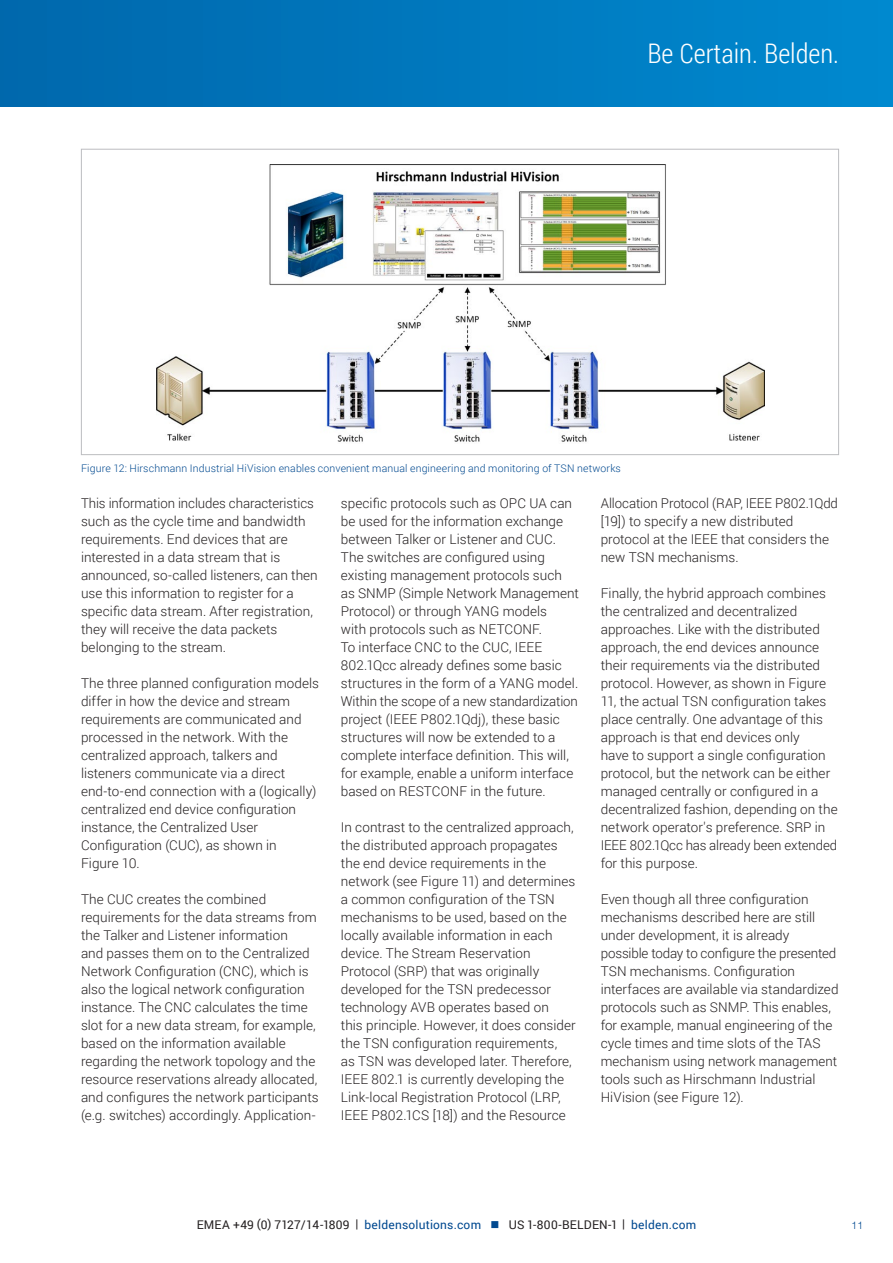
<style>
.page{position:relative;width:893px;height:1263px;background:#fff}
.page>*{position:absolute;margin:0;border:0;box-sizing:border-box;transform-origin:0 0}
.t1{font:300 27px "Roboto Condensed";color:#fff}
.t2{font:300 13.5px/18px "Roboto";letter-spacing:.005em;color:#231f20}
.t3{font:12px "Roboto";letter-spacing:.02em;color:#231f20}
.t4{font:300 10.5px "Roboto";letter-spacing:.015em;color:#014990}
.t5{font:300 10.5px "Helvetica Neue";color:#014990}
.s1{color:#014990}
</style>
<div class="page">
<div style="left:0;top:0;width:893px;height:106px;background:linear-gradient(to right,#0067ac,#0089cf)"></div>
<img style="left:156px;top:164px;width:608px;height:278px">
<h1 class="t1" style="left:647px;top:34px;width:193px">Be Certain. Belden.</h1>
<p class="t4" style="left:81px;top:461px;width:541px">Figure 12: Hirschmann Industrial HiVision enables convenient manual engineering and monitoring of TSN networks</p>
<p class="t2" style="left:81px;top:494px;width:238px">This information includes characteristics such as the cycle time and bandwidth requirements. End devices that are interested in a data stream that is announced, so-called listeners, can then use this information to register for a specific data stream. After registration, they will receive the data packets belonging to the stream.</p>
<p class="t2" style="left:81px;top:674px;width:240px">The three planned configuration models differ in how the device and stream requirements are communicated and processed in the network. With the centralized approach, talkers and listeners communicate via a direct end-to-end connection with a (logically) centralized end device configuration instance, the Centralized User Configuration (CUC), as shown in<br>Figure 10.</p>
<p class="t2" style="left:81px;top:889px;width:239px">The CUC creates the combined requirements for the data streams from the Talker and Listener information<br>and passes them on to the Centralized Network Configuration (CNC), which is also the logical network configuration instance. The CNC calculates the time slot for a new data stream, for example, based on the information available regarding the network topology and the resource reservations already allocated, and configures the network participants (e.g. switches) accordingly. Application-</p>
<p class="t2" style="left:341px;top:493px;width:240px">specific protocols such as OPC UA can be used for the information exchange between Talker or Listener and CUC.<br>The switches are configured using existing management protocols such as SNMP (Simple Network Management Protocol) or through YANG models<br>with protocols such as NETCONF.<br>To interface CNC to the CUC, IEEE 802.1Qcc already defines some basic structures in the form of a YANG model.<br>Within the scope of a new standardization project (IEEE P802.1Qdj), these basic structures will now be extended to a complete interface definition. This will, for example, enable a uniform interface based on RESTCONF in the future.</p>
<p class="t2" style="left:341px;top:818px;width:236px">In contrast to the centralized approach, the distributed approach propagates the end device requirements in the network (see Figure 11) and determines a common configuration of the TSN mechanisms to be used, based on the locally available information in each device. The Stream Reservation Protocol (SRP) that was originally developed for the TSN predecessor technology AVB operates based on<br>this principle. However, it does consider the TSN configuration requirements,<br>as TSN was developed later. Therefore, IEEE 802.1 is currently developing the Link-local Registration Protocol (LRP, IEEE P802.1CS [18]) and the Resource</p>
<p class="t2" style="left:601px;top:494px;width:239px">Allocation Protocol (RAP, IEEE P802.1Qdd [19]) to specify a new distributed protocol at the IEEE that considers the new TSN mechanisms.</p>
<p class="t2" style="left:601px;top:584px;width:239px">Finally, the hybrid approach combines the centralized and decentralized approaches. Like with the distributed approach, the end devices announce their requirements via the distributed protocol. However, as shown in Figure 11, the actual TSN configuration takes place centrally. One advantage of this approach is that end devices only<br>have to support a single configuration protocol, but the network can be either managed centrally or configured in a decentralized fashion, depending on the network operator's preference. SRP in IEEE 802.1Qcc has already been extended for this purpose.</p>
<p class="t2" style="left:601px;top:890px;width:239px">Even though all three configuration mechanisms described here are still under development, it is already possible today to configure the presented TSN mechanisms. Configuration interfaces are available via standardized protocols such as SNMP. This enables, for example, manual engineering of the cycle times and time slots of the TAS mechanism using network management tools such as Hirschmann Industrial HiVision (see Figure 12).</p>
<p class="t3" style="left:197px;top:1216px;width:501px">EMEA +49 (0) 7127/14-1809 | <span class="s1">beldensolutions.com</span> <span class="s1">■</span> US 1-800-BELDEN-1 | <span class="s1">belden.com</span></p>
<p class="t5" style="left:852px;top:1219px;width:13px">11</p>
</div>
